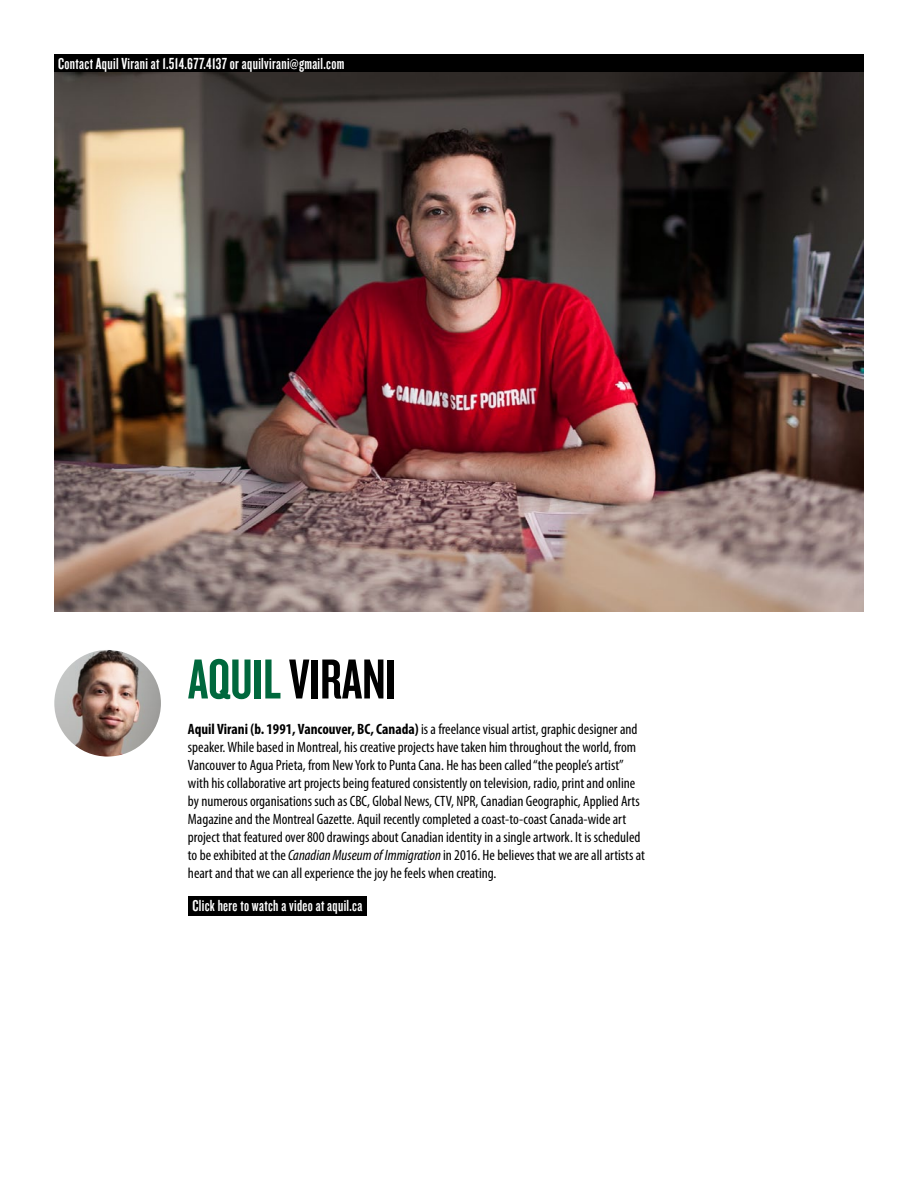
<style>
.page{position:relative;width:918px;height:1188px;background:#fff}
.page>*{position:absolute;margin:0;border:0;box-sizing:border-box;transform-origin:0 0}
.t1{font:58.5px "Knockout HTF48 Featherweight";color:#000}
.t2{font:16.5px "Knockout HTF48 Featherweight";letter-spacing:.02em;color:#fff}
.t3{font:condensed 15px/18px "Myriad Pro";color:#000}
.s1{color:#00683d}
.s2{font-weight:700}
.s3{font-style:italic}
</style>
<div class="page">
<div style="left:54px;top:54px;width:810px;height:19px;background:#000"></div>
<img style="left:54px;top:73px;width:810px;height:539px">
<img style="left:54px;top:650px;width:107px;height:107px;border-radius:53px">
<div style="left:188px;top:896px;width:179px;height:20px;background:#000"></div>
<p class="t2" style="left:58px;top:55px;width:288px">Contact Aquil Virani at 1.514.677.4137 or aquilvirani@gmail.com</p>
<h1 class="t1" style="left:188px;top:650px;width:210px"><span class="s1">AQUIL</span>VIRANI</h1>
<p class="t3" style="left:188px;top:720px;width:458px"><span class="s2">Aquil Virani (b. 1991, Vancouver, BC, Canada)</span> is a freelance visual artist, graphic designer and speaker. While based in Montreal, his creative projects have taken him throughout the world, from Vancouver to Agua Prieta, from New York to Punta Cana. He has been called “the people’s artist” with his collaborative art projects being featured consistently on television, radio, print and online by numerous organisations such as CBC, Global News, CTV, NPR, Canadian Geographic, Applied Arts Magazine and the Montreal Gazette. Aquil recently completed a coast-to-coast Canada-wide art project that featured over 800 drawings about Canadian identity in a single artwork. It is scheduled to be exhibited at the <span class="s3">Canadian Museum of Immigration</span> in 2016. He believes that we are all artists at heart and that we can all experience the joy he feels when creating.</p>
<p class="t2" style="left:193px;top:897px;width:171px">Click here to watch a video at aquil.ca</p>
</div>
